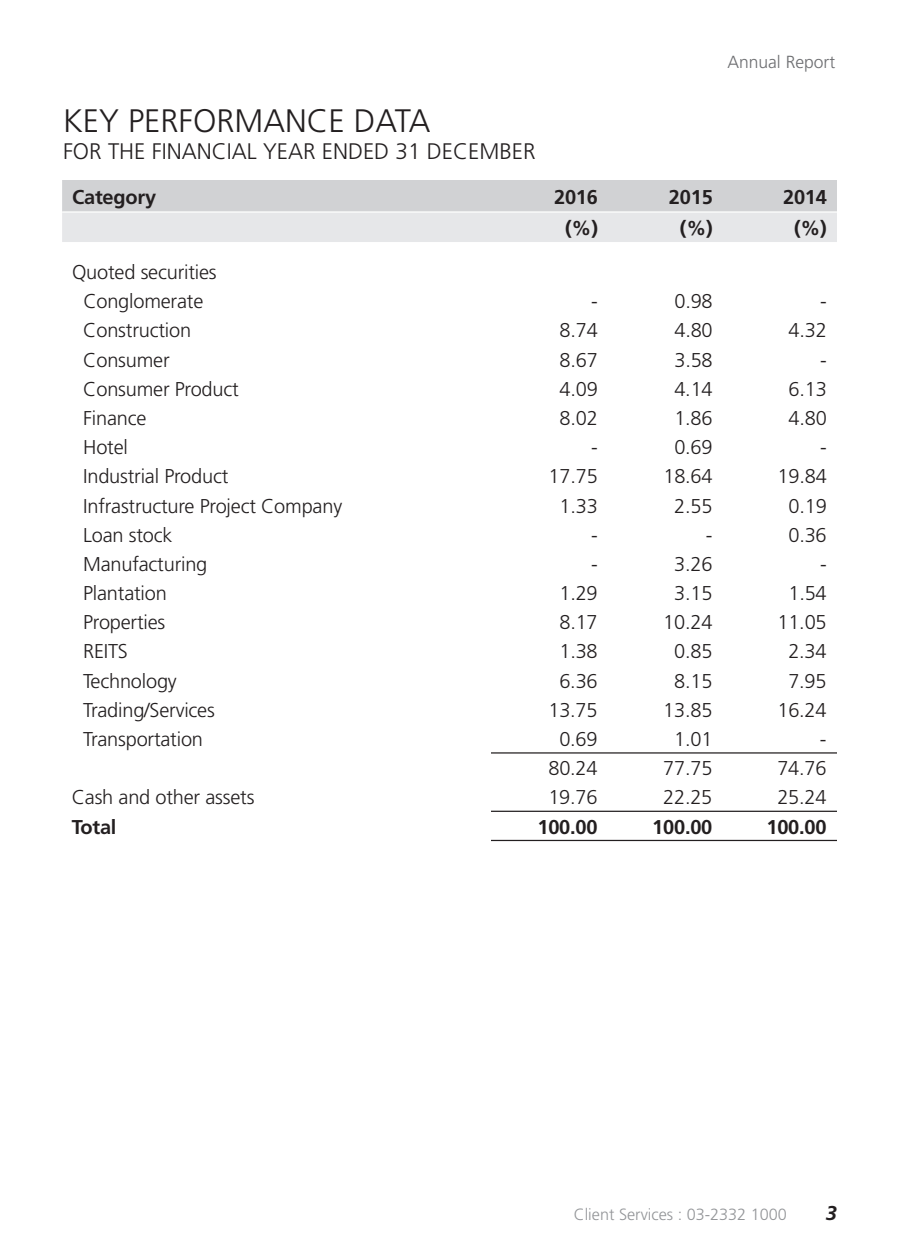
<style>
.page{position:relative;width:900px;height:1260px;background:#fff}
.page>*{position:absolute;margin:0;border:0;box-sizing:border-box;transform-origin:0 0}
.t1{font:300 32.5px "Frutiger";color:#231f20}
.t2{font:300 22.5px "Frutiger";color:#231f20}
.t3{font:300 20px/29.2px "Frutiger";letter-spacing:-.01em;color:#231f20;text-align:center}
.t4{font:700 20px "Frutiger";letter-spacing:-.01em;color:#231f20}
.t5{font:italic 700 20px "Frutiger";color:#231f20}
.t6{font:300 17.5px "Frutiger";color:#6c6d70}
.t7{font:300 16.25px "Frutiger";color:#939598}
</style>
<div class="page">
<svg style="left:62px;top:180px;width:775px;height:62px;background:#dbdcde"></svg>
<hr style="left:62px;top:211px;width:775px;height:2px;background:#fff">
<hr style="left:491px;top:811px;width:346px;height:1px;background:#231f20">
<hr style="left:491px;top:840px;width:346px;height:1px;background:#231f20">
<hr style="left:491px;top:752px;width:346px;height:2px;background:#231f20">
<p class="t6" style="left:727px;top:54px;width:109px">Annual Report</p>
<h1 class="t1" style="left:63px;top:108px;width:369px">KEY PERFORMANCE DATA</h1>
<p class="t2" style="left:63px;top:142px;width:474px">FOR THE FINANCIAL YEAR ENDED 31 DECEMBER</p>
<p class="t4" style="left:72px;top:189px;width:86px">Category</p>
<p class="t4" style="left:554px;top:189px;width:45px">2016</p>
<p class="t4" style="left:669px;top:189px;width:45px">2015</p>
<p class="t4" style="left:783px;top:189px;width:45px">2014</p>
<p class="t4" style="left:565px;top:220px;width:34px">(%)</p>
<p class="t4" style="left:680px;top:220px;width:34px">(%)</p>
<p class="t4" style="left:794px;top:220px;width:34px">(%)</p>
<p class="t3" style="left:72px;top:259px;width:146px">Quoted securities<br>Conglomerate</p>
<p class="t3" style="left:591px;top:288px;width:8px">-</p>
<p class="t3" style="left:674px;top:288px;width:40px">0.98</p>
<p class="t3" style="left:820px;top:288px;width:8px">-</p>
<p class="t3" style="left:83px;top:317px;width:109px">Construction</p>
<p class="t3" style="left:560px;top:317px;width:40px">8.74</p>
<p class="t3" style="left:674px;top:317px;width:40px">4.80</p>
<p class="t3" style="left:789px;top:317px;width:40px">4.32</p>
<p class="t3" style="left:83px;top:347px;width:88px">Consumer</p>
<p class="t3" style="left:560px;top:347px;width:40px">8.67</p>
<p class="t3" style="left:674px;top:347px;width:40px">3.58</p>
<p class="t3" style="left:820px;top:347px;width:8px">-</p>
<p class="t3" style="left:83px;top:376px;width:157px">Consumer Product</p>
<p class="t3" style="left:560px;top:376px;width:40px">4.09</p>
<p class="t3" style="left:674px;top:376px;width:40px">4.14</p>
<p class="t3" style="left:789px;top:376px;width:40px">6.13</p>
<p class="t3" style="left:83px;top:405px;width:65px">Finance</p>
<p class="t3" style="left:560px;top:405px;width:40px">8.02</p>
<p class="t3" style="left:674px;top:405px;width:40px">1.86</p>
<p class="t3" style="left:789px;top:405px;width:40px">4.80</p>
<p class="t3" style="left:83px;top:434px;width:46px">Hotel</p>
<p class="t3" style="left:591px;top:434px;width:8px">-</p>
<p class="t3" style="left:674px;top:434px;width:40px">0.69</p>
<p class="t3" style="left:820px;top:434px;width:8px">-</p>
<p class="t3" style="left:83px;top:463px;width:147px">Industrial Product</p>
<p class="t3" style="left:549px;top:463px;width:51px">17.75</p>
<p class="t3" style="left:663px;top:463px;width:51px">18.64</p>
<p class="t3" style="left:778px;top:463px;width:51px">19.84</p>
<p class="t3" style="left:83px;top:492px;width:261px">Infrastructure Project Company</p>
<p class="t3" style="left:560px;top:492px;width:40px">1.33</p>
<p class="t3" style="left:674px;top:492px;width:40px">2.55</p>
<p class="t3" style="left:788px;top:492px;width:40px">0.19</p>
<p class="t3" style="left:83px;top:522px;width:91px">Loan stock</p>
<p class="t3" style="left:591px;top:522px;width:8px">-</p>
<p class="t3" style="left:706px;top:522px;width:8px">-</p>
<p class="t3" style="left:788px;top:522px;width:40px">0.36</p>
<p class="t3" style="left:83px;top:551px;width:126px">Manufacturing</p>
<p class="t3" style="left:591px;top:551px;width:8px">-</p>
<p class="t3" style="left:674px;top:551px;width:40px">3.26</p>
<p class="t3" style="left:820px;top:551px;width:8px">-</p>
<p class="t3" style="left:83px;top:580px;width:85px">Plantation</p>
<p class="t3" style="left:559px;top:580px;width:40px">1.29</p>
<p class="t3" style="left:674px;top:580px;width:40px">3.15</p>
<p class="t3" style="left:788px;top:580px;width:40px">1.54</p>
<p class="t3" style="left:83px;top:609px;width:84px">Properties</p>
<p class="t3" style="left:559px;top:609px;width:40px">8.17</p>
<p class="t3" style="left:663px;top:609px;width:51px">10.24</p>
<p class="t3" style="left:777px;top:609px;width:51px">11.05</p>
<p class="t3" style="left:83px;top:638px;width:46px">REITS</p>
<p class="t3" style="left:559px;top:638px;width:40px">1.38</p>
<p class="t3" style="left:674px;top:638px;width:40px">0.85</p>
<p class="t3" style="left:788px;top:638px;width:40px">2.34</p>
<p class="t3" style="left:83px;top:668px;width:95px">Technology</p>
<p class="t3" style="left:559px;top:668px;width:40px">6.36</p>
<p class="t3" style="left:674px;top:668px;width:40px">8.15</p>
<p class="t3" style="left:788px;top:668px;width:40px">7.95</p>
<p class="t3" style="left:83px;top:697px;width:133px">Trading/Services</p>
<p class="t3" style="left:548px;top:697px;width:51px">13.75</p>
<p class="t3" style="left:663px;top:697px;width:51px">13.85</p>
<p class="t3" style="left:777px;top:697px;width:51px">16.24</p>
<p class="t3" style="left:83px;top:726px;width:122px">Transportation</p>
<p class="t3" style="left:559px;top:726px;width:40px">0.69</p>
<p class="t3" style="left:674px;top:726px;width:40px">1.01</p>
<p class="t3" style="left:820px;top:726px;width:8px">-</p>
<p class="t3" style="left:548px;top:755px;width:51px">80.24</p>
<p class="t3" style="left:663px;top:755px;width:51px">77.75</p>
<p class="t3" style="left:777px;top:755px;width:51px">74.76</p>
<p class="t3" style="left:72px;top:784px;width:184px">Cash and other assets</p>
<p class="t3" style="left:548px;top:784px;width:51px">19.76</p>
<p class="t3" style="left:663px;top:784px;width:51px">22.25</p>
<p class="t3" style="left:777px;top:784px;width:51px">25.24</p>
<p class="t4" style="left:72px;top:819px;width:46px">Total</p>
<p class="t4" style="left:537px;top:819px;width:62px">100.00</p>
<p class="t4" style="left:652px;top:819px;width:62px">100.00</p>
<p class="t4" style="left:766px;top:819px;width:62px">100.00</p>
<p class="t7" style="left:574px;top:1208px;width:215px">Client Services : 03-2332 1000</p>
<p class="t5" style="left:826px;top:1205px;width:13px">3</p>
</div>
